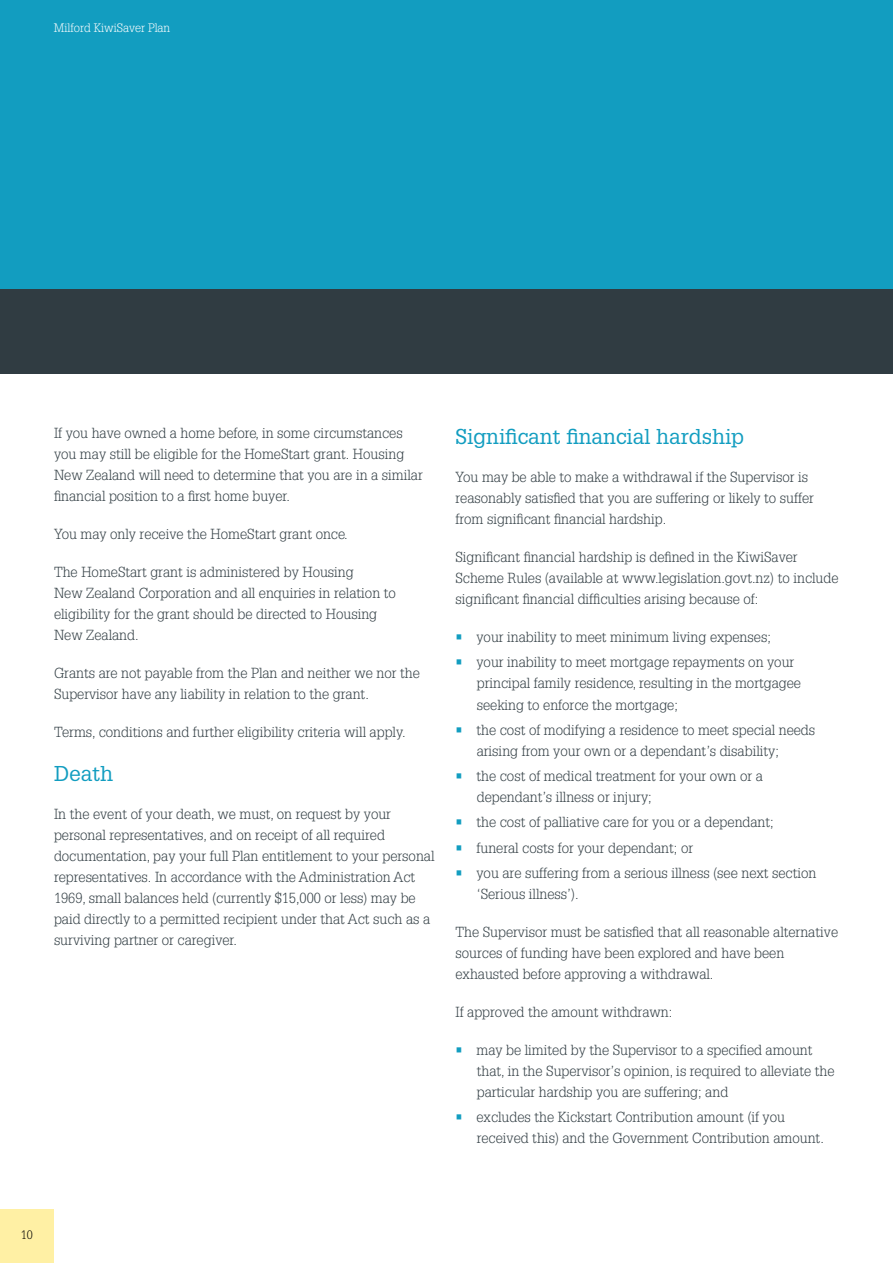
<style>
.page{position:relative;width:893px;height:1263px;background:#fff}
.page>*{position:absolute;margin:0;border:0;box-sizing:border-box;transform-origin:0 0}
.t1{font:21px "Glypha";color:#129dc0}
.t2{font:300 14.25px/21px "Glypha";color:#303c42}
.t3{font:300 12px "Glypha";color:#fff}
.t4{font:300 12px "Glypha";color:#000}
.s1{color:#129dc0}
</style>
<div class="page">
<div style="left:0;top:1209px;width:54px;height:54px;background:#fff0a4"></div>
<div style="left:0;top:289px;width:893px;height:85px;background:#303c42"></div>
<div style="left:0;top:0;width:893px;height:289px;background:#129dc0"></div>
<p class="t3" style="left:54px;top:21px;width:118px">Milford KiwiSaver Plan</p>
<p class="t2" style="left:54px;top:423px;width:370px">If you have owned a home before, in some circumstances you may still be eligible for the HomeStart grant. Housing New Zealand will need to determine that you are in a similar financial position to a first home buyer.</p>
<p class="t2" style="left:54px;top:524px;width:295px">You may only receive the HomeStart grant once.</p>
<p class="t2" style="left:54px;top:562px;width:343px">The HomeStart grant is administered by Housing<br>New Zealand Corporation and all enquiries in relation to eligibility for the grant should be directed to Housing New Zealand.</p>
<p class="t2" style="left:54px;top:663px;width:367px">Grants are not payable from the Plan and neither we nor the<br>Supervisor have any liability in relation to the grant.</p>
<p class="t2" style="left:54px;top:722px;width:353px">Terms, conditions and further eligibility criteria will apply.</p>
<h1 class="t1" style="left:54px;top:761px;width:61px">Death</h1>
<p class="t2" style="left:54px;top:804px;width:382px">In the event of your death, we must, on request by your personal representatives, and on receipt of all required documentation, pay your full Plan entitlement to your personal representatives. In accordance with the Administration Act 1969, small balances held (currently $15,000 or less) may be paid directly to a permitted recipient under that Act such as a surviving partner or caregiver.</p>
<h1 class="t1" style="left:455px;top:424px;width:290px">Significant financial hardship</h1>
<p class="t2" style="left:455px;top:467px;width:360px">You may be able to make a withdrawal if the Supervisor is reasonably satisfied that you are suffering or likely to suffer from significant financial hardship.</p>
<p class="t2" style="left:455px;top:547px;width:384px">Significant financial hardship is defined in the KiwiSaver<br>Scheme Rules (available at www.legislation.govt.nz) to include significant financial difficulties arising because of:</p>
<p class="t2" style="left:455px;top:627px;width:317px"><span class="s1">•</span> your inability to meet minimum living expenses;</p>
<p class="t2" style="left:477px;top:652px;width:326px;text-indent:-21px"><span class="s1">•</span> your inability to meet mortgage repayments on your principal family residence, resulting in the mortgagee seeking to enforce the mortgage;</p>
<p class="t2" style="left:477px;top:719px;width:340px;text-indent:-21px"><span class="s1">•</span> the cost of modifying a residence to meet special needs arising from your own or a dependant’s disability;</p>
<p class="t2" style="left:477px;top:766px;width:288px;text-indent:-21px"><span class="s1">•</span> the cost of medical treatment for your own or a dependant’s illness or injury;</p>
<p class="t2" style="left:455px;top:812px;width:320px"><span class="s1">•</span> the cost of palliative care for you or a dependant;</p>
<p class="t2" style="left:455px;top:837px;width:239px"><span class="s1">•</span> funeral costs for your dependant; or</p>
<p class="t2" style="left:477px;top:862px;width:341px;text-indent:-21px"><span class="s1">•</span> you are suffering from a serious illness (see next section ‘Serious illness’).</p>
<p class="t2" style="left:455px;top:921px;width:384px">The Supervisor must be satisfied that all reasonable alternative sources of funding have been explored and have been exhausted before approving a withdrawal.</p>
<p class="t2" style="left:455px;top:1001px;width:218px">If approved the amount withdrawn:</p>
<p class="t2" style="left:477px;top:1039px;width:359px;text-indent:-21px"><span class="s1">•</span> may be limited by the Supervisor to a specified amount that, in the Supervisor’s opinion, is required to alleviate the particular hardship you are suffering; and</p>
<p class="t2" style="left:477px;top:1107px;width:349px;text-indent:-21px"><span class="s1">•</span> excludes the Kickstart Contribution amount (if you received this) and the Government Contribution amount.</p>
<p class="t4" style="left:21px;top:1228px;width:13px">10</p>
</div>
